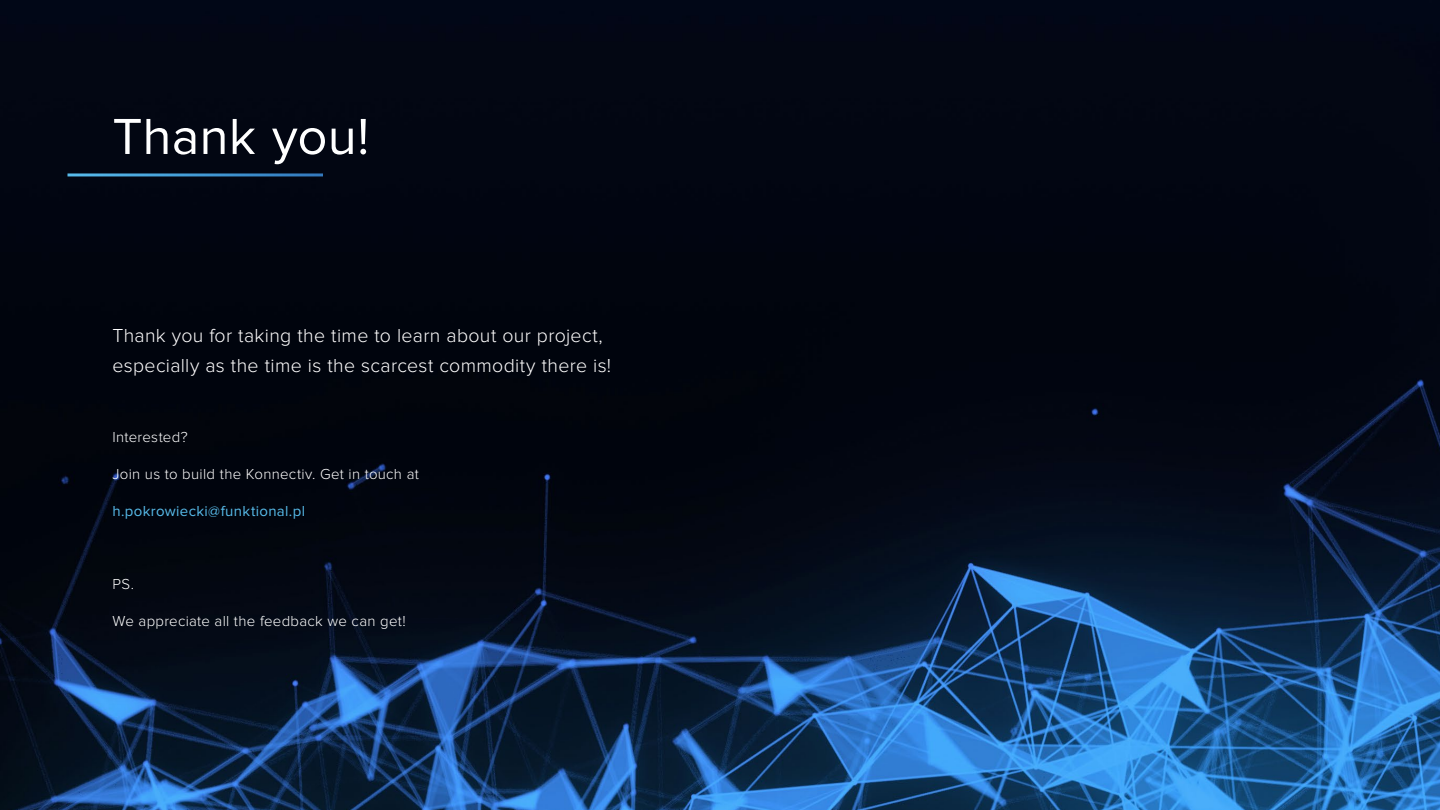
<style>
.page{position:relative;width:1440px;height:810px;background:#fff}
.page>*{position:absolute;margin:0;border:0;box-sizing:border-box;transform-origin:0 0}
.t1{font:52.5px "Proxima Nova";letter-spacing:.005em;color:#fff}
.t2{font:300 19.5px/30px "Proxima Nova";letter-spacing:.015em;color:#fff}
.t3{font:300 15px "Proxima Nova";letter-spacing:.02em;color:#fff}
.t4{font:15px "Proxima Nova";letter-spacing:.02em;color:#57bbea}
</style>
<div class="page">
<img style="left:0;top:0;width:1440px;height:810px">
<hr style="left:68px;top:173px;width:255px;height:3px;background:#fff">
<h1 class="t1" style="left:113px;top:112px;width:258px">Thank you!</h1>
<p class="t2" style="left:113px;top:321px;width:500px">Thank you for taking the time to learn about our project, especially as the time is the scarcest commodity there is!</p>
<p class="t3" style="left:113px;top:431px;width:77px">Interested?</p>
<p class="t3" style="left:113px;top:467px;width:308px">Join us to build the Konnectiv. Get in touch at</p>
<p class="t4" style="left:113px;top:504px;width:194px">h.pokrowiecki@funktional.pl</p>
<p class="t3" style="left:113px;top:578px;width:23px">PS.</p>
<p class="t3" style="left:113px;top:614px;width:295px">We appreciate all the feedback we can get!</p>
</div>
